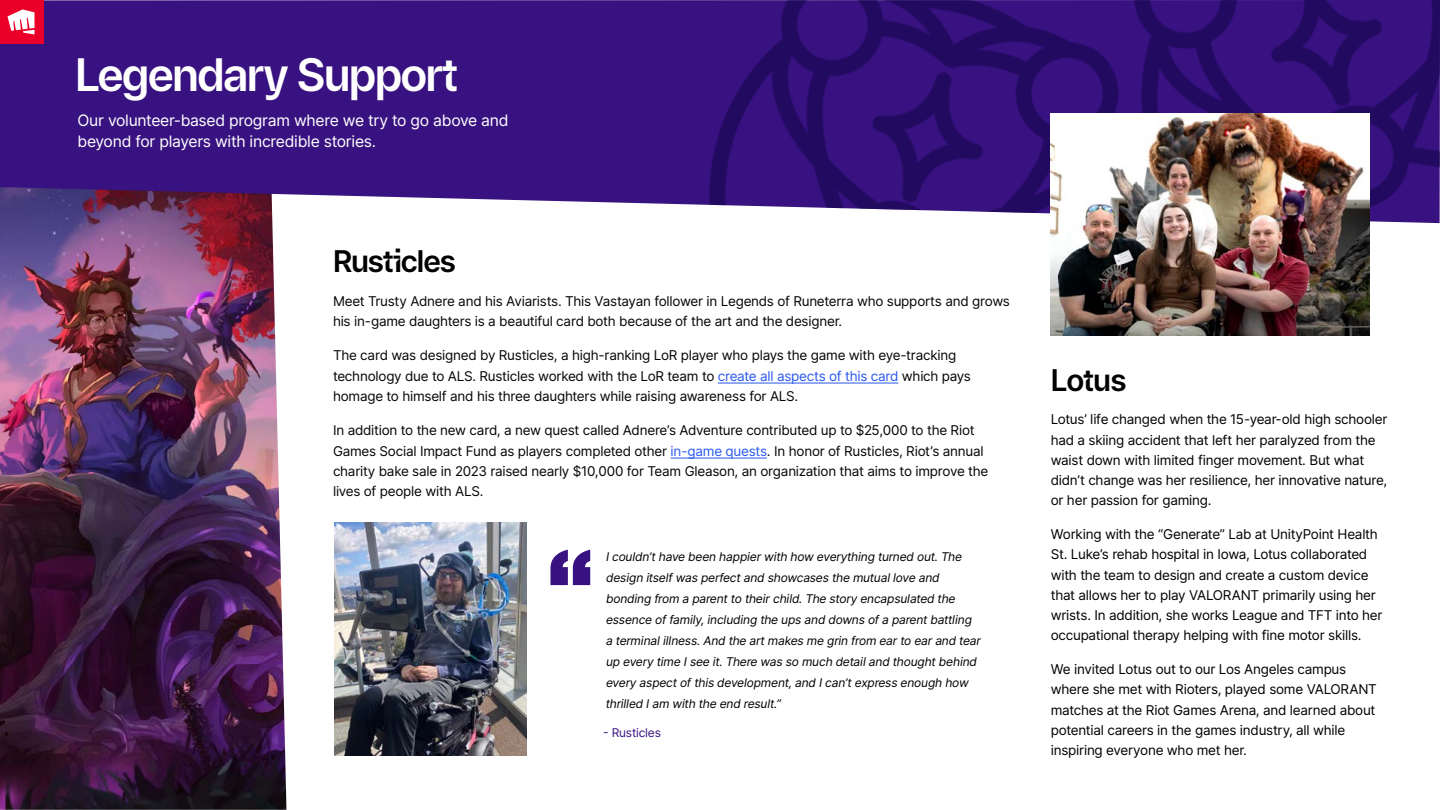
<style>
.page{position:relative;width:1440px;height:810px;background:#fff}
.page>*{position:absolute;margin:0;border:0;box-sizing:border-box;transform-origin:0 0}
.t1{font:700 45px "Riot Sans";letter-spacing:-.04em;color:#fff}
.t2{font:700 30px "Riot Sans";letter-spacing:-.035em;color:#000}
.t3{font:15.75px/20.2px "Inter";letter-spacing:-.02em;color:#fff}
.t4{font:13.5px/20.5px "Inter";letter-spacing:-.02em;color:#050505}
.t5{font:13.5px/20.2px "Inter";letter-spacing:-.02em;color:#000}
.t6{font:italic 12px/21px "Inter";letter-spacing:-.015em;color:#000}
.t7{font:12px "Inter";letter-spacing:-.02em;color:#381280}
.s1{color:#2858f0}
</style>
<div class="page">
<img style="left:0;top:223px;width:286px;height:587px">
<svg style="left:0;top:0;width:679px;height:223px;background:#472385"></svg>
<img style="left:679px;top:0;width:411px;height:214px">
<img style="left:1090px;top:0;width:350px;height:223px">
<div style="left:0;top:0;width:43px;height:44px;background:#eb0029"></div>
<svg style="left:7px;top:9px;width:28px;height:25px"></svg>
<hr style="left:718px;top:383px;width:180px;height:1px;background:#2858f0">
<hr style="left:671px;top:458px;width:96px;height:1px;background:#2858f0">
<svg style="left:550px;top:550px;width:40px;height:35px"></svg>
<img style="left:334px;top:522px;width:192px;height:233px">
<img style="left:1051px;top:113px;width:319px;height:222px">
<h1 class="t1" style="left:75px;top:40px;width:385px">Legendary Support</h1>
<p class="t3" style="left:78px;top:110px;width:432px">Our volunteer-based program where we try to go above and beyond for players with incredible stories.</p>
<h2 class="t2" style="left:333px;top:238px;width:124px">Rusticles</h2>
<p class="t4" style="left:333px;top:290px;width:678px;line-height:20.2px">Meet Trusty Adnere and his Aviarists. This Vastayan follower in Legends of Runeterra who supports and grows his in-game daughters is a beautiful card both because of the art and the designer.</p>
<p class="t4" style="left:333px;top:344px;width:640px">The card was designed by Rusticles, a high-ranking LoR player who plays the game with eye-tracking technology due to ALS. Rusticles worked with the LoR team to <span class="s1">create all aspects of this card</span> which pays homage to himself and his three daughters while raising awareness for ALS.</p>
<p class="t4" style="left:333px;top:419px;width:657px">In addition to the new card, a new quest called Adnere’s Adventure contributed up to $25,000 to the Riot Games Social Impact Fund as players completed other <span class="s1">in-game quests</span>. In honor of Rusticles, Riot’s annual charity bake sale in 2023 raised nearly $10,000 for Team Gleason, an organization that aims to improve the lives of people with ALS.</p>
<p class="t6" style="left:606px;top:546px;width:377px">I couldn’t have been happier with how everything turned out. The design itself was perfect and showcases the mutual love and bonding from a parent to their child. The story encapsulated the essence of family, including the ups and downs of a parent battling a terminal illness. And the art makes me grin from ear to ear and tear up every time I see it. There was so much detail and thought behind every aspect of this development, and I can’t express enough how thrilled I am with the end result.”</p>
<p class="t7" style="left:603px;top:724px;width:59px">- Rusticles</p>
<h2 class="t2" style="left:1051px;top:357px;width:77px">Lotus</h2>
<p class="t5" style="left:1051px;top:409px;width:338px">Lotus’ life changed when the 15-year-old high schooler had a skiing accident that left her paralyzed from the waist down with limited finger movement. But what didn’t change was her resilience, her innovative nature, or her passion for gaming.</p>
<p class="t5" style="left:1051px;top:524px;width:333px">Working with the “Generate” Lab at UnityPoint Health St. Luke’s rehab hospital in Iowa, Lotus collaborated with the team to design and create a custom device that allows her to play VALORANT primarily using her wrists. In addition, she works League and TFT into her occupational therapy helping with fine motor skills.</p>
<p class="t5" style="left:1051px;top:659px;width:328px">We invited Lotus out to our Los Angeles campus where she met with Rioters, played some VALORANT matches at the Riot Games Arena, and learned about potential careers in the games industry, all while inspiring everyone who met her.</p>
</div>
